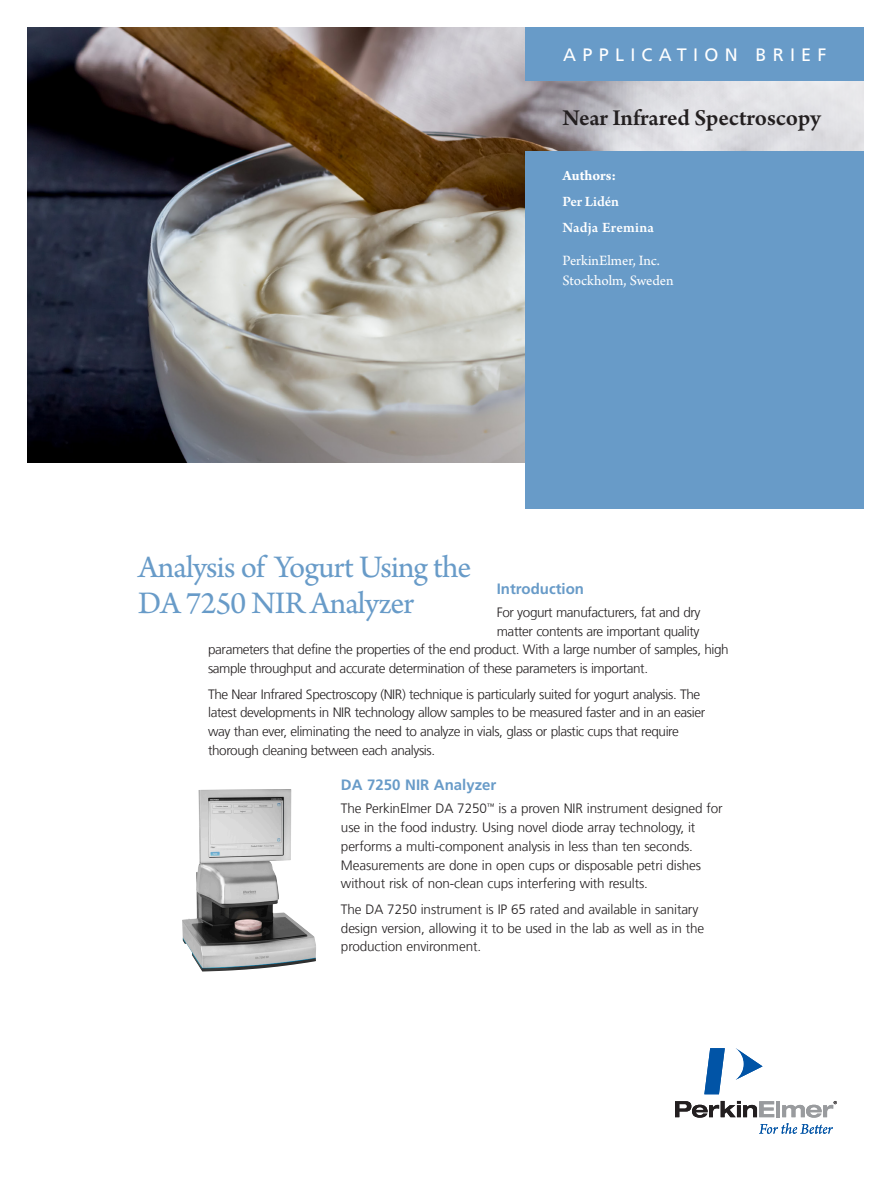
<style>
.page{position:relative;width:891px;height:1188px;background:#fff}
.page>*{position:absolute;margin:0;border:0;box-sizing:border-box;transform-origin:0 0}
.Intro_Head{font:33px/36px "Arno Pro";letter-spacing:-.025em;color:#689bc8}
.Product_header{font:600 24px "Arno Pro";letter-spacing:-.005em;color:#231f20}
.t1{font:18px "Frutiger LT Com";letter-spacing:.35em;color:#fff}
.Body{font:15px/19.5px "Arno Pro";color:#fff}
.table{font:700 15px "Frutiger LT Com";color:#689bc8}
.Body-2{font:600 15px "Arno Pro";letter-spacing:.01em;color:#fff}
.Body-3{font:700 15px "Arno Pro";color:#fff}
.Body-4{font:600 15px "Arno Pro";letter-spacing:-.01em;color:#fff}
.Paragraph_Head{font:300 13.5px/18.8px "Frutiger LT Com";letter-spacing:-.03em;color:#231f20}
.Paragraph_Head-2{font:300 13.5px/18.8px "Frutiger LT Com";letter-spacing:-.01em;color:#231f20}
</style>
<div class="page">
<img style="left:27px;top:27px;width:499px;height:435px">
<svg style="left:526px;top:81px;width:338px;height:70px;background:#cdcbcf"></svg>
<svg style="left:736px;top:1048px;width:27px;height:32px"></svg>
<svg style="left:704px;top:1048px;width:21px;height:46px"></svg>
<svg style="left:675px;top:1101px;width:162px;height:33px"></svg>
<div style="left:526px;top:27px;width:338px;height:54px;background:#689bc8"></div>
<div style="left:526px;top:151px;width:338px;height:358px;background:#689bc8"></div>
<img style="left:182px;top:789px;width:134px;height:183px">
<p class="t1" style="left:563px;top:44px;width:265px">APPLICATION BRIEF</p>
<p class="Product_header" style="left:562px;top:104px;width:260px">Near Infrared Spectroscopy</p>
<p class="Body-3" style="left:562px;top:167px;width:55px">Authors:</p>
<p class="Body-4" style="left:562px;top:193px;width:58px">Per Lidén</p>
<p class="Body-2" style="left:562px;top:219px;width:93px">Nadja Eremina</p>
<p class="Body" style="left:562px;top:252px;width:113px">PerkinElmer, Inc.<br>Stockholm, Sweden</p>
<p class="Intro_Head" style="left:138px;top:551px;width:335px">Analysis of Yogurt Using the<br>DA 7250 NIR Analyzer</p>
<p class="table" style="left:497px;top:580px;width:89px">Introduction</p>
<p class="Paragraph_Head" style="left:497px;top:603px;width:205px">For yogurt manufacturers, fat and dry</p>
<p class="Paragraph_Head" style="left:497px;top:622px;width:204px">matter contents are important quality</p>
<p class="Paragraph_Head" style="left:208px;top:640px;width:522px">parameters that define the properties of the end product. With a large number of samples, high</p>
<p class="Paragraph_Head" style="left:208px;top:659px;width:442px">sample throughput and accurate determination of these parameters is important.</p>
<p class="Paragraph_Head" style="left:208px;top:685px;width:499px">The Near Infrared Spectroscopy (NIR) technique is particularly suited for yogurt analysis. The latest developments in NIR technology allow samples to be measured faster and in an easier way than ever, eliminating the need to analyze in vials, glass or plastic cups that require thorough cleaning between each analysis.</p>
<p class="table" style="left:341px;top:776px;width:157px">DA 7250 NIR Analyzer</p>
<p class="Paragraph_Head-2" style="left:341px;top:799px;width:383px">The PerkinElmer DA 7250<sup>™</sup> is a proven NIR instrument designed for use in the food industry. Using novel diode array technology, it performs a multi-component analysis in less than ten seconds.<br>Measurements are done in open cups or disposable petri dishes without risk of non-clean cups interfering with results.</p>
<p class="Paragraph_Head-2" style="left:341px;top:900px;width:365px">The DA 7250 instrument is IP 65 rated and available in sanitary design version, allowing it to be used in the lab as well as in the production environment.</p>
</div>
